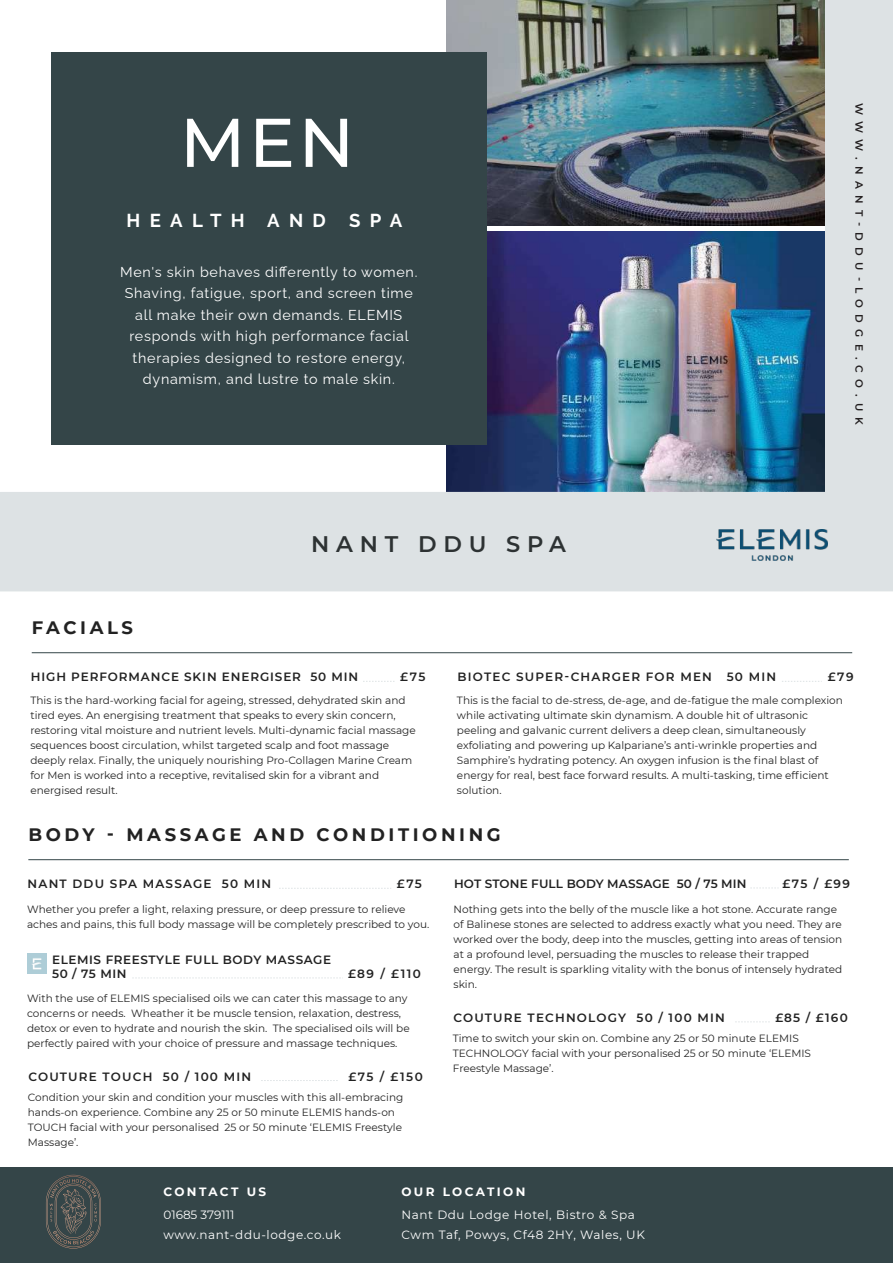
<style>
.page{position:relative;width:893px;height:1263px;background:#fff}
.page>*{position:absolute;margin:0;border:0;box-sizing:border-box;transform-origin:0 0}
.t1{font:500 68.7px "Montserrat";color:#fff}
.t2{font:600 22.5px "Montserrat";letter-spacing:.3em;color:#2d3233}
.t3{font:700 18.6px "Raleway";letter-spacing:.5em;color:#fff}
.t4{font:700 18px "Montserrat";letter-spacing:.2em;color:#222}
.t5{font:14.25px/21.5px "Raleway";letter-spacing:.05em;color:#fff;text-align:center}
.t6{font:600 12px "Montserrat";letter-spacing:.085em;color:#222}
.t7{font:12px/19.5px "Montserrat";letter-spacing:.05em;color:#fff}
.t8{font:600 12px/13.5px "Montserrat";letter-spacing:.05em;color:#222}
.t9{font:600 12px "Montserrat";letter-spacing:.01em;color:#222}
.t10{font:700 12px "Montserrat";letter-spacing:.2em;color:#fff}
.t11{font:10.5px/15px "Montserrat";color:#222}
.t12{font:600 10.5px "Montserrat";letter-spacing:.59em;color:#231f20}
</style>
<div class="page">
<img style="left:446px;top:0;width:380px;height:226px">
<img style="left:446px;top:231px;width:380px;height:261px">
<div style="left:0;top:492px;width:893px;height:99px;background:#dde2e4"></div>
<div style="left:826px;top:0;width:67px;height:502px;background:#dde2e4"></div>
<div style="left:0;top:1167px;width:893px;height:96px;background:#344548"></div>
<div style="left:51px;top:52px;width:436px;height:393px;background:#344548"></div>
<hr style="left:32px;top:652px;width:820px;height:1px;background:#344548">
<svg style="left:363px;top:681px;width:31px;height:1px"></svg>
<svg style="left:782px;top:681px;width:40px;height:1px"></svg>
<hr style="left:28px;top:859px;width:821px;height:1px;background:#344548">
<svg style="left:279px;top:888px;width:112px;height:1px"></svg>
<svg style="left:750px;top:887px;width:29px;height:1px"></svg>
<img style="left:716px;top:529px;width:111px;height:31px">
<svg style="left:132px;top:977px;width:211px;height:1px"></svg>
<img style="left:27px;top:954px;width:20px;height:19px">
<svg style="left:261px;top:1080px;width:77px;height:1px"></svg>
<svg style="left:735px;top:1021px;width:35px;height:1px"></svg>
<svg style="left:46px;top:1175px;width:55px;height:73px"></svg>
<h1 class="t1" style="left:180px;top:95px;width:176px">MEN</h1>
<h3 class="t3" style="left:127px;top:210px;width:277px">HEALTH AND SPA</h3>
<h3 class="t5" style="left:120px;top:260px;width:299px">Men's skin behaves differently to women.<br>Shaving, fatigue, sport, and screen time all make their own demands. ELEMIS responds with high performance facial therapies designed to restore energy, dynamism, and lustre to male skin.</h3>
<h3 class="t4" style="left:32px;top:615px;width:103px">FACIALS</h3>
<h2 class="t2" style="left:311px;top:528px;width:256px">NANT DDU SPA</h2>
<p class="t12" style="left:867px;top:103px;width:323px;rotate:90deg">WWW.NANT-DDU-LODGE.CO.UK</p>
<p class="t6" style="left:31px;top:668px;width:329px">HIGH PERFORMANCE SKIN ENERGISER 50 MIN</p>
<p class="t6" style="left:400px;top:668px;width:27px">£75</p>
<p class="t11" style="left:30px;top:692px;width:387px">This is the hard-working facial for ageing, stressed, dehydrated skin and tired eyes. An energising treatment that speaks to every skin concern, restoring vital moisture and nutrient levels. Multi-dynamic facial massage sequences boost circulation, whilst targeted scalp and foot massage deeply relax. Finally, the uniquely nourishing Pro-Collagen Marine Cream for Men is worked into a receptive, revitalised skin for a vibrant and energised result.</p>
<p class="t6" style="left:457px;top:668px;width:320px">BIOTEC SUPER-CHARGER FOR MEN 50 MIN</p>
<p class="t6" style="left:828px;top:668px;width:27px">£79</p>
<p class="t11" style="left:457px;top:692px;width:387px">This is the facial to de-stress, de-age, and de-fatigue the male complexion while activating ultimate skin dynamism. A double hit of ultrasonic peeling and galvanic current delivers a deep clean, simultaneously exfoliating and powering up Kalpariane’s anti-wrinkle properties and Samphire’s hydrating potency. An oxygen infusion is the final blast of energy for real, best face forward results. A multi-tasking, time efficient solution.</p>
<h3 class="t4" style="left:28px;top:822px;width:474px">BODY - MASSAGE AND CONDITIONING</h3>
<p class="t6" style="left:28px;top:875px;width:245px">NANT DDU SPA MASSAGE 50 MIN</p>
<p class="t6" style="left:397px;top:875px;width:27px">£75</p>
<p class="t11" style="left:27px;top:901px;width:404px">Whether you prefer a light, relaxing pressure, or deep pressure to relieve aches and pains, this full body massage will be completely prescribed to you.</p>
<p class="t8" style="left:52px;top:953px;width:281px">ELEMIS FREESTYLE FULL BODY MASSAGE<br>50 / 75 MIN</p>
<p class="t6" style="left:348px;top:965px;width:74px">£89 / £110</p>
<p class="t11" style="left:27px;top:990px;width:384px">With the use of ELEMIS specialised oils we can cater this massage to any concerns or needs. Wheather it be muscle tension, relaxation, destress, detox or even to hydrate and nourish the skin. The specialised oils will be perfectly paired with your choice of pressure and massage techniques.</p>
<p class="t6" style="left:28px;top:1068px;width:224px">COUTURE TOUCH 50 / 100 MIN</p>
<p class="t6" style="left:348px;top:1068px;width:76px">£75 / £150</p>
<p class="t11" style="left:28px;top:1089px;width:377px">Condition your skin and condition your muscles with this all-embracing hands-on experience. Combine any 25 or 50 minute ELEMIS hands-on TOUCH facial with your personalised 25 or 50 minute ‘ELEMIS Freestyle Massage’.</p>
<p class="t9" style="left:454px;top:875px;width:294px">HOT STONE FULL BODY MASSAGE 50 / 75 MIN</p>
<p class="t6" style="left:782px;top:875px;width:69px">£75 / £99</p>
<p class="t11" style="left:454px;top:901px;width:390px">Nothing gets into the belly of the muscle like a hot stone. Accurate range of Balinese stones are selected to address exactly what you need. They are worked over the body, deep into the muscles, getting into areas of tension at a profound level, persuading the muscles to release their trapped energy. The result is sparkling vitality with the bonus of intensely hydrated skin.</p>
<p class="t6" style="left:453px;top:1009px;width:273px">COUTURE TECHNOLOGY 50 / 100 MIN</p>
<p class="t6" style="left:775px;top:1009px;width:74px">£85 / £160</p>
<p class="t11" style="left:453px;top:1030px;width:360px">Time to switch your skin on. Combine any 25 or 50 minute ELEMIS<br>TECHNOLOGY facial with your personalised 25 or 50 minute ‘ELEMIS<br>Freestyle Massage’.</p>
<p class="t10" style="left:163px;top:1183px;width:104px">CONTACT US</p>
<p class="t10" style="left:401px;top:1183px;width:126px">OUR LOCATION</p>
<p class="t7" style="left:163px;top:1205px;width:179px">01685 379111 www.nant-ddu-lodge.co.uk</p>
<p class="t7" style="left:401px;top:1205px;width:245px">Nant Ddu Lodge Hotel, Bistro &amp; Spa<br>Cwm Taf, Powys, Cf48 2HY, Wales, UK</p>
</div>
